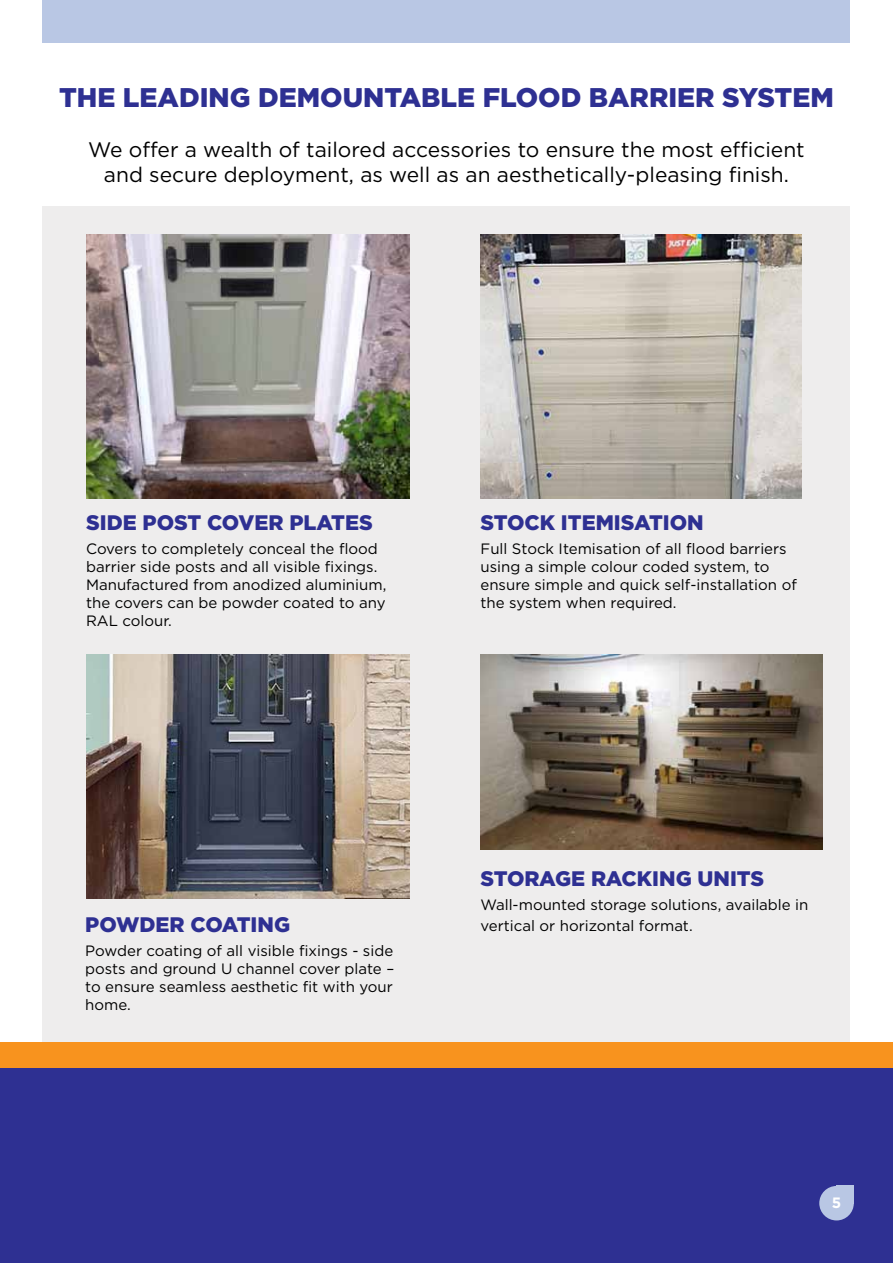
<style>
.page{position:relative;width:893px;height:1263px;background:#fff}
.page>*{position:absolute;margin:0;border:0;box-sizing:border-box;transform-origin:0 0}
.t1{font:900 27px "Gotham";color:#2e3092}
.t2{font:21px/25.2px "Gotham";color:#000;text-align:center}
.t3{font:900 21px "Gotham";color:#2e3092}
.t4{font:15px/18px "Gotham";color:#000}
.t5{font:700 15px "Gotham";color:#fff}
</style>
<div class="page">
<div style="left:43px;top:206px;width:807px;height:848px;background:#eeeded"></div>
<div style="left:0;top:1067px;width:893px;height:196px;background:#2e3092"></div>
<div style="left:0;top:1042px;width:893px;height:25px;background:#f8931e"></div>
<img style="left:86px;top:235px;width:323px;height:264px">
<img style="left:480px;top:235px;width:322px;height:264px">
<img style="left:86px;top:655px;width:323px;height:244px">
<img style="left:480px;top:655px;width:343px;height:194px">
<div style="left:819px;top:1186px;width:35px;height:34px;background:#b9c7e4;border-radius:50%"></div>
<div style="left:836px;top:1186px;width:18px;height:18px;background:#b9c7e4"></div>
<div style="left:43px;top:0;width:807px;height:43px;background:#b9c7e4"></div>
<h1 class="t1" style="left:59px;top:85px;width:776px">THE LEADING DEMOUNTABLE FLOOD BARRIER SYSTEM</h1>
<h2 class="t2" style="left:88px;top:138px;width:718px">We offer a wealth of tailored accessories to ensure the most efficient and secure deployment, as well as an aesthetically-pleasing finish.</h2>
<h2 class="t3" style="left:86px;top:513px;width:288px">SIDE POST COVER PLATES</h2>
<p class="t4" style="left:86px;top:540px;width:302px">Covers to completely conceal the flood barrier side posts and all visible fixings.<br>Manufactured from anodized aluminium, the covers can be powder coated to any RAL colour.</p>
<h2 class="t3" style="left:480px;top:513px;width:225px">STOCK ITEMISATION</h2>
<p class="t4" style="left:480px;top:540px;width:318px">Full Stock Itemisation of all flood barriers using a simple colour coded system, to ensure simple and quick self-installation of the system when required.</p>
<h2 class="t3" style="left:85px;top:915px;width:206px">POWDER COATING</h2>
<p class="t4" style="left:85px;top:942px;width:310px;text-align:justify">Powder coating of all visible fixings - side posts and ground U channel cover plate – to ensure seamless aesthetic fit with your home.</p>
<h2 class="t3" style="left:480px;top:870px;width:285px">STORAGE RACKING UNITS</h2>
<p class="t4" style="left:480px;top:895px;width:329px;line-height:21px">Wall-mounted storage solutions, available in vertical or horizontal format.</p>
<p class="t5" style="left:832px;top:1196px;width:11px">5</p>
</div>
